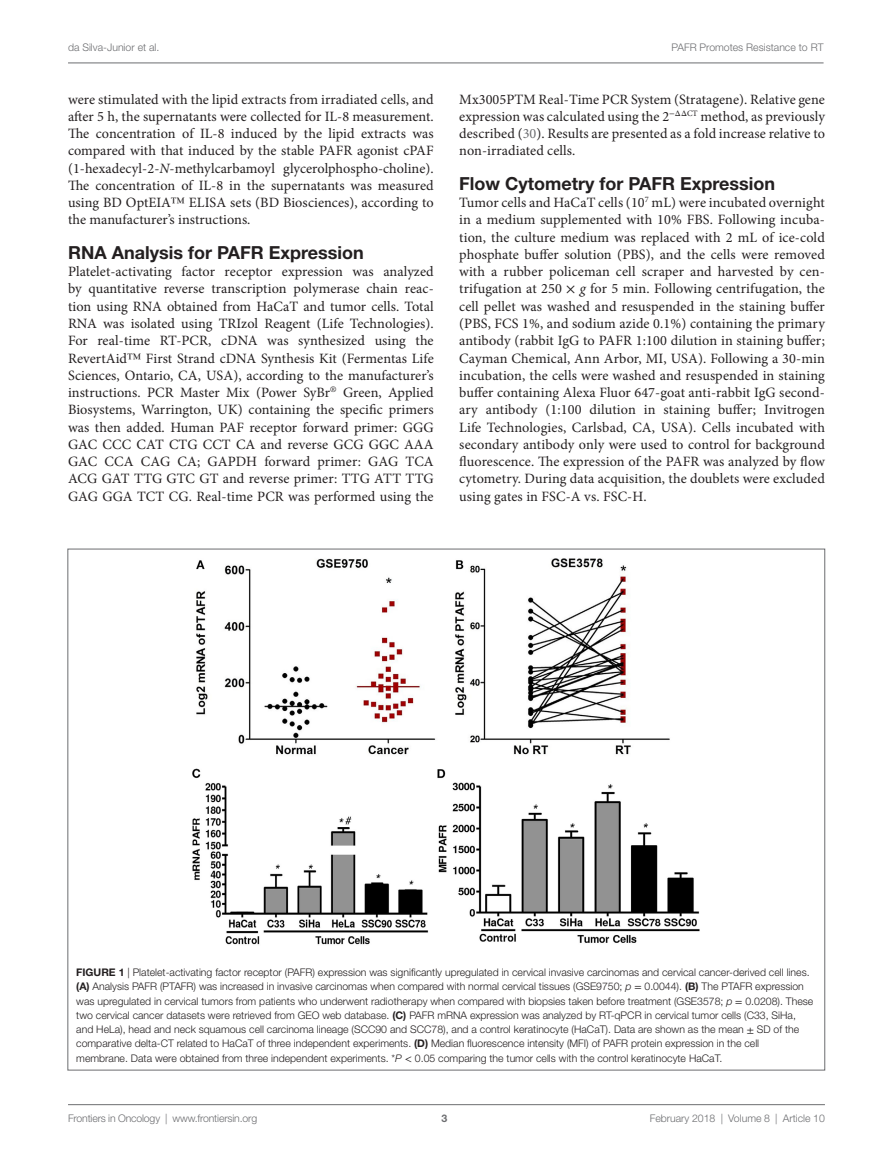
<style>
.page{position:relative;width:893px;height:1170px;background:#fff}
.page>*{position:absolute;margin:0;border:0;box-sizing:border-box;transform-origin:0 0}
.t1{font:700 18px "Helvetica Neue LT Std";color:#231f20}
.t2{font:14.25px/17.2px "Minion Pro";letter-spacing:.005em;color:#231f20;text-align:justify}
.t3{font:300 10.5px/14.2px "Helvetica Neue LT Std";color:#231f20}
.t4{font:300 10.5px "Helvetica Neue LT Std";color:#6c6d70}
.t5{font:700 10.5px "Helvetica Neue LT Std";color:#6c6d70}
.s1{font-style:italic}
.s2{font-family:"STIX General"}
.s3{color:#6c6d70}
.s4{font-weight:700}
.s5{font-family:"STIX General";font-weight:400}
</style>
<div class="page">
<img style="left:192px;top:558px;width:508px;height:387px">
<hr style="left:68px;top:1104px;width:757px;height:1px;background:#6c6d70">
<hr style="left:68px;top:63px;width:756px;height:1px;background:#6c6d70">
<p class="t4" style="left:68px;top:41px;width:93px">da Silva-Junior et al.</p>
<p class="t4" style="left:672px;top:41px;width:153px">PAFR Promotes Resistance to RT</p>
<p class="t2" style="left:68px;top:90px;width:367px">were stimulated with the lipid extracts from irradiated cells, and after 5 h, the supernatants were collected for IL-8 measurement.<br>The concentration of IL-8 induced by the lipid extracts was compared with that induced by the stable PAFR agonist cPAF (1-hexadecyl-2-<span class="s1">N</span>-methylcarbamoyl glycerolphospho-choline).<br>The concentration of IL-8 in the supernatants was measured using BD OptEIA<span class="s2">™</span> ELISA sets (BD Biosciences), according to the manufacturer’s instructions.</p>
<p class="t1" style="left:68px;top:241px;width:14px">RNA</p>
<p class="t1" style="left:112px;top:241px;width:253px">Analysis for PAFR Expression</p>
<p class="t2" style="left:68px;top:263px;width:367px">Platelet-activating factor receptor expression was analyzed by quantitative reverse transcription polymerase chain reac&shy;tion using RNA obtained from HaCaT and tumor cells. Total RNA was isolated using TRIzol Reagent (Life Technologies).<br>For real-time RT-PCR, cDNA was synthesized using the RevertAid<span class="s2">™</span> First Strand cDNA Synthesis Kit (Fermentas Life Sciences, Ontario, CA, USA), according to the manufacturer’s instructions. PCR Master Mix (Power SyBr<sup>®</sup> Green, Applied Biosystems, Warrington, UK) containing the specific primers was then added. Human PAF receptor forward primer: GGG GAC CCC CAT CTG CCT CA and reverse GCG GGC AAA GAC CCA CAG CA; GAPDH forward primer: GAG TCA ACG GAT TTG GTC GT and reverse primer: TTG ATT TTG GAG GGA TCT CG. Real-time PCR was performed using the</p>
<p class="t2" style="left:459px;top:90px;width:367px">Mx3005PTM Real-Time PCR System (Stratagene). Relative gene expression was calculated using the 2<sup>−ΔΔ</sup><sup>CT</sup> method, as previously described (<span class="s3">30</span>). Results are presented as a fold increase relative to non-irradiated cells.</p>
<p class="t1" style="left:459px;top:172px;width:317px">Flow Cytometry for PAFR Expression</p>
<p class="t2" style="left:459px;top:194px;width:367px">Tumor cells and HaCaT cells (10<sup>7</sup> mL) were incubated overnight in a medium supplemented with 10% FBS. Following incuba&shy;tion, the culture medium was replaced with 2 mL of ice-cold phosphate buffer solution (PBS), and the cells were removed with a rubber policeman cell scraper and harvested by cen&shy;trifugation at 250 <span class="s2">×</span> <span class="s1">g</span> for 5 min. Following centrifugation, the cell pellet was washed and resuspended in the staining buffer (PBS, FCS 1%, and sodium azide 0.1%) containing the primary antibody (rabbit IgG to PAFR 1:100 dilution in staining buffer; Cayman Chemical, Ann Arbor, MI, USA). Following a 30-min incubation, the cells were washed and resuspended in staining buffer containing Alexa Fluor 647-goat anti-rabbit IgG second&shy;ary antibody (1:100 dilution in staining buffer; Invitrogen Life Technologies, Carlsbad, CA, USA). Cells incubated with secondary antibody only were used to control for background fluorescence. The expression of the PAFR was analyzed by flow cytometry. During data acquisition, the doublets were excluded using gates in FSC-A vs. FSC-H.</p>
<p class="t3" style="left:76px;top:964px;width:738px"><span class="s4">FIG URE 1</span> | Platelet-activating factor receptor (PAFR) expression was significantly upregulated in cervical invasive carcinomas and cervical cancer-derived cell lines. <span class="s4">(A)</span> Analysis PAFR (PTAFR) was increased in invasive carcinomas when compared with normal cervical tissues (GSE9750; <span class="s1">p</span> <span class="s5">=</span> 0.0044). <span class="s4">(B)</span> The PTAFR expression was upregulated in cervical tumors from patients who underwent radiotherapy when compared with biopsies taken before treatment (GSE3578; <span class="s1">p</span> <span class="s5">=</span> 0.0208). These two cervical cancer datasets were retrieved from GEO web database. <span class="s4">(C)</span> PAFR mRNA expression was analyzed by RT-qPCR in cervical tumor cells (C33, SiHa, and HeLa), head and neck squamous cell carcinoma lineage (SCC90 and SCC78), and a control keratinocyte (HaCaT). Data are shown as the mean <span class="s5">±</span> SD of the comparative delta-CT related to HaCaT of three independent experiments. <span class="s4">(D)</span> Median fluorescence intensity (MFI) of PAFR protein expression in the cell membrane. Data were obtained from three independent experiments. *<span class="s1">P</span> <span class="s5">&lt;</span> 0.05 comparing the tumor cells with the control keratinocyte HaCaT.</p>
<p class="t4" style="left:68px;top:1111px;width:191px">Frontiers in Oncology | www.frontiersin.org</p>
<p class="t4" style="left:650px;top:1111px;width:177px">February 2018 | Volume 8 | Article 10</p>
<p class="t5" style="left:441px;top:1111px;width:7px">3</p>
</div>
